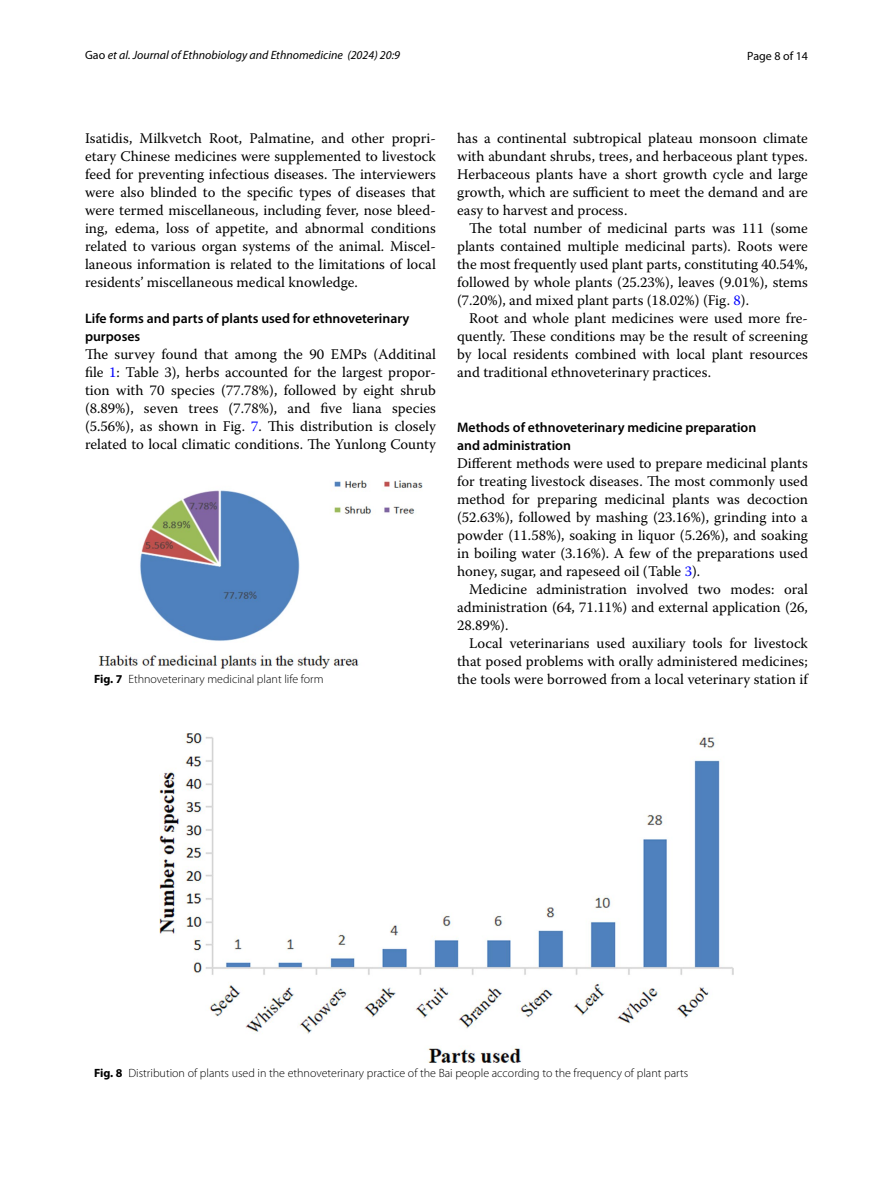
<style>
.page{position:relative;width:893px;height:1187px;background:#fff}
.page>*{position:absolute;margin:0;border:0;box-sizing:border-box;transform-origin:0 0}
.t1{font:14.7px/18px "Warnock Pro";color:#000;text-align:justify}
.t2{font:600 13.8px/18px "Myriad Pro";color:#000}
.t3{font:300 12px "Myriad Pro";color:#000}
.t4{font:italic 12px "Myriad Pro";color:#000}
.t5{font:12px "Myriad Pro";color:#000}
.s1{font-style:normal}
.s2{color:#00f}
.s3{font-weight:700}
</style>
<div class="page">
<img style="left:99px;top:480px;width:323px;height:188px">
<img style="left:159px;top:733px;width:574px;height:329px">
<p class="t4" style="left:85px;top:48px;width:317px"><span class="s1">Gao</span> et al. Journal of Ethnobiology and Ethnomedicine (2024) 20:9</p>
<p class="t5" style="left:747px;top:48px;width:62px">Page 8 of 14</p>
<p class="t1" style="left:85px;top:128px;width:352px">Isatidis, Milkvetch Root, Palmatine, and other propri&shy;etary Chinese medicines were supplemented to livestock feed for preventing infectious diseases. The interviewers were also blinded to the specific types of diseases that were termed miscellaneous, including fever, nose bleed&shy;ing, edema, loss of appetite, and abnormal conditions related to various organ systems of the animal. Miscel&shy;laneous information is related to the limitations of local residents’ miscellaneous medical knowledge.</p>
<p class="t2" style="left:85px;top:309px;width:326px">Life forms and parts of plants used for ethnoveterinary purposes</p>
<p class="t1" style="left:85px;top:344px;width:352px">The survey found that among the 90 EMPs (Additinal file <span class="s2">1</span>: Table 3), herbs accounted for the largest propor&shy;tion with 70 species (77.78%), followed by eight shrub (8.89%), seven trees (7.78%), and five liana species (5.56%), as shown in Fig. <span class="s2">7</span>. This distribution is closely related to local climatic conditions. The Yunlong County</p>
<p class="t1" style="left:457px;top:128px;width:352px">has a continental subtropical plateau monsoon climate with abundant shrubs, trees, and herbaceous plant types.<br>Herbaceous plants have a short growth cycle and large growth, which are sufficient to meet the demand and are easy to harvest and process.</p>
<p class="t1" style="left:457px;top:218px;width:352px;text-indent:12px">The total number of medicinal parts was 111 (some plants contained multiple medicinal parts). Roots were the most frequently used plant parts, constituting 40.54%, followed by whole plants (25.23%), leaves (9.01%), stems (7.20%), and mixed plant parts (18.02%) (Fig. <span class="s2">8</span>).</p>
<p class="t1" style="left:457px;top:308px;width:352px;text-indent:12px">Root and whole plant medicines were used more fre&shy;quently. These conditions may be the result of screening by local residents combined with local plant resources and traditional ethnoveterinary practices.</p>
<p class="t2" style="left:457px;top:417px;width:301px">Methods of ethnoveterinary medicine preparation and administration</p>
<p class="t1" style="left:457px;top:453px;width:352px">Different methods were used to prepare medicinal plants for treating livestock diseases. The most commonly used method for preparing medicinal plants was decoction (52.63%), followed by mashing (23.16%), grinding into a powder (11.58%), soaking in liquor (5.26%), and soaking in boiling water (3.16%). A few of the preparations used honey, sugar, and rapeseed oil (Table <span class="s2">3</span>).</p>
<p class="t1" style="left:457px;top:579px;width:352px;text-indent:12px">Medicine administration involved two modes: oral administration (64, 71.11%) and external application (26, 28.89%).</p>
<p class="t1" style="left:457px;top:633px;width:352px;text-align:right">Local veterinarians used auxiliary tools for livestock that posed problems with orally administered medicines;</p>
<p class="t3" style="left:94px;top:672px;width:231px"><span class="s3">Fig. 7</span> Ethnoveterinary medicinal plant life form</p>
<p class="t1" style="left:457px;top:669px;width:352px">the tools were borrowed from a local veterinary station if</p>
<p class="t3" style="left:94px;top:1066px;width:596px"><span class="s3">Fig. 8</span> Distribution of plants used in the ethnoveterinary practice of the Bai people according to the frequency of plant parts</p>
</div>
